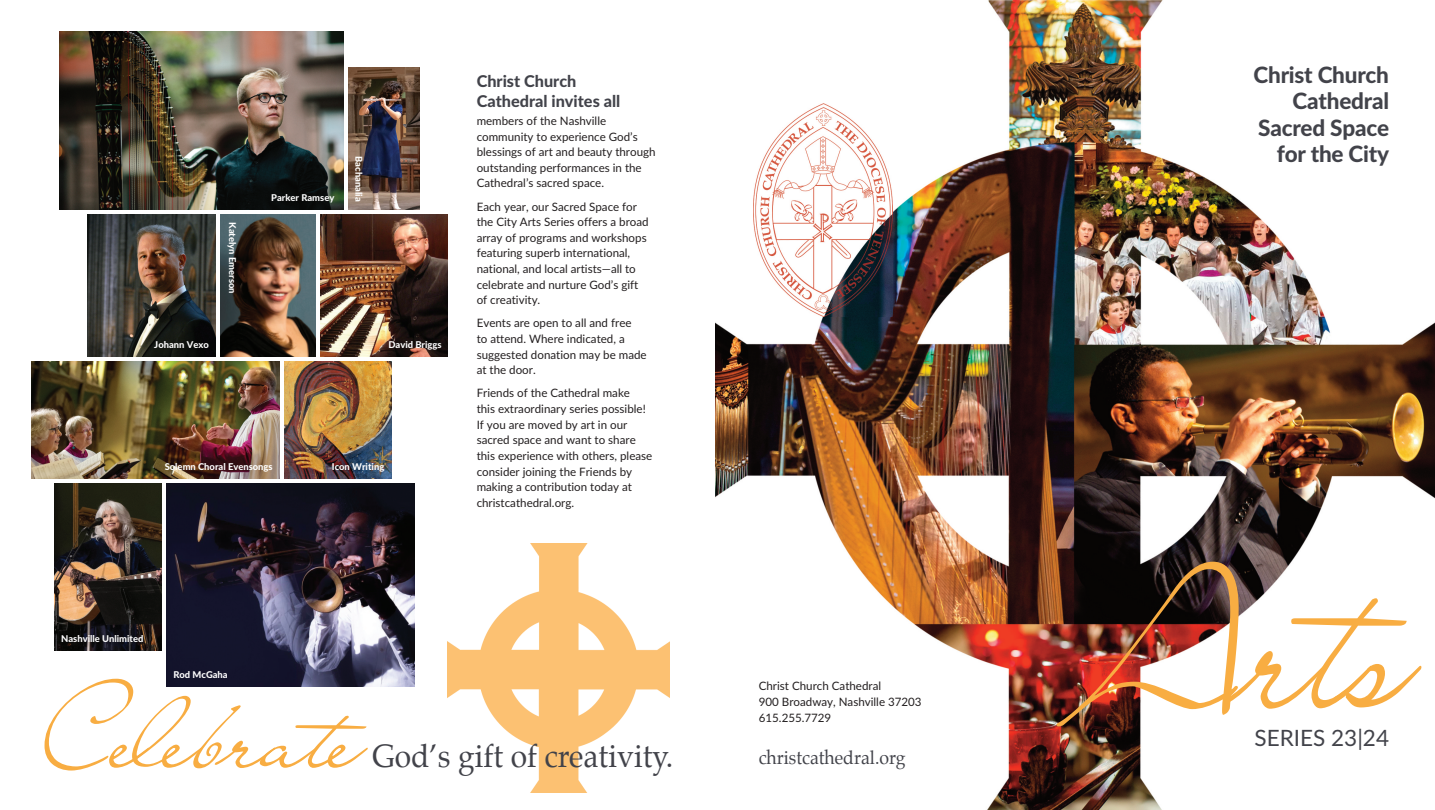
<style>
.page{position:relative;width:1435px;height:810px;background:#fff}
.page>*{position:absolute;margin:0;border:0;box-sizing:border-box;transform-origin:0 0}
.t1{font:211.25px "Liana";color:#f8ad42;scale:.77 1}
.t2{font:100px "Liana";color:#f8ad42}
.t3{font:31.88px "Palatino";color:#42434a;scale:.94 1}
.t4{font:800 22.5px/26.2px "Lato";letter-spacing:-.01em;color:#42434a;text-align:right}
.t5{font:22.5px "Lato";color:#42434a}
.t6{font:18.75px "Palatino";color:#42434a;scale:.94 1}
.t7{font:800 16.25px/20px "Lato";color:#42434a}
.t8{font:11.5px/15.6px "Lato";color:#231f20}
.t9{font:800 9.38px "Lato";color:#fff}
</style>
<div class="page">
<img style="left:715px;top:0;width:719px;height:810px">
<img style="left:753px;top:104px;width:139px;height:212px">
<img style="left:447px;top:543px;width:222px;height:250px">
<img style="left:59px;top:31px;width:285px;height:179px">
<img style="left:54px;top:483px;width:107px;height:168px">
<img style="left:166px;top:483px;width:248px;height:204px">
<img style="left:284px;top:362px;width:107px;height:116px">
<img style="left:348px;top:68px;width:71px;height:142px">
<img style="left:88px;top:215px;width:127px;height:142px">
<img style="left:220px;top:215px;width:95px;height:142px">
<img style="left:320px;top:215px;width:128px;height:142px">
<img style="left:32px;top:362px;width:247px;height:116px">
<p class="t9" style="left:238px;top:222px;width:73px;rotate:90deg">Katelyn Emerson</p>
<p class="t9" style="left:271px;top:192px;width:65px">Parker Ramsey</p>
<p class="t9" style="left:364px;top:156px;width:47px;rotate:90deg">Bachanalia</p>
<p class="t9" style="left:154px;top:339px;width:56px">Johann Vexo</p>
<p class="t9" style="left:388px;top:339px;width:55px">David Briggs</p>
<p class="t9" style="left:165px;top:461px;width:110px">Solemn Choral Evensongs</p>
<p class="t9" style="left:332px;top:461px;width:54px">Icon Writing</p>
<h3 class="t7" style="left:476px;top:71px;width:145px">Christ Church<br>Cathedral invites all</h3>
<p class="t8" style="left:476px;top:113px;width:180px">members of the Nashville community to experience God’s blessings of art and beauty through outstanding performances in the<br>Cathedral’s sacred space.</p>
<p class="t8" style="left:476px;top:199px;width:173px">Each year, our Sacred Space for the City Arts Series offers a broad array of programs and workshops featuring superb international, national, and local artists—all to celebrate and nurture God’s gift of creativity.</p>
<p class="t8" style="left:476px;top:316px;width:171px">Events are open to all and free<br>to attend. Where indicated, a suggested donation may be made at the door.</p>
<p class="t8" style="left:476px;top:386px;width:177px">Friends of the Cathedral make<br>this extraordinary series possible!<br>If you are moved by art in our sacred space and want to share this experience with others, please consider joining the Friends by making a contribution today at christcathedral.org.</p>
<p class="t9" style="left:61px;top:633px;width:84px">Nashville Unlimited</p>
<p class="t9" style="left:173px;top:669px;width:56px">Rod McGaha</p>
<h2 class="t2" style="left:42px;top:672px;width:322px">Celebrate</h2>
<h3 class="t3" style="left:372px;top:741px;width:322px">God’s gift of creativity.</h3>
<p class="t8" style="left:758px;top:679px;width:164px">Christ Church Cathedral<br>900 Broadway, Nashville 37203<br>615.255.7729</p>
<h3 class="t6" style="left:758px;top:749px;width:157px">christcathedral.org</h3>
<h3 class="t4" style="left:1253px;top:62px;width:137px">Christ Church<br>Cathedral<br>Sacred Space for the City</h3>
<h1 class="t1" style="left:1089px;top:507px;width:423px">Arts</h1>
<h3 class="t5" style="left:1254px;top:725px;width:136px">SErIES 23|24</h3>
</div>
